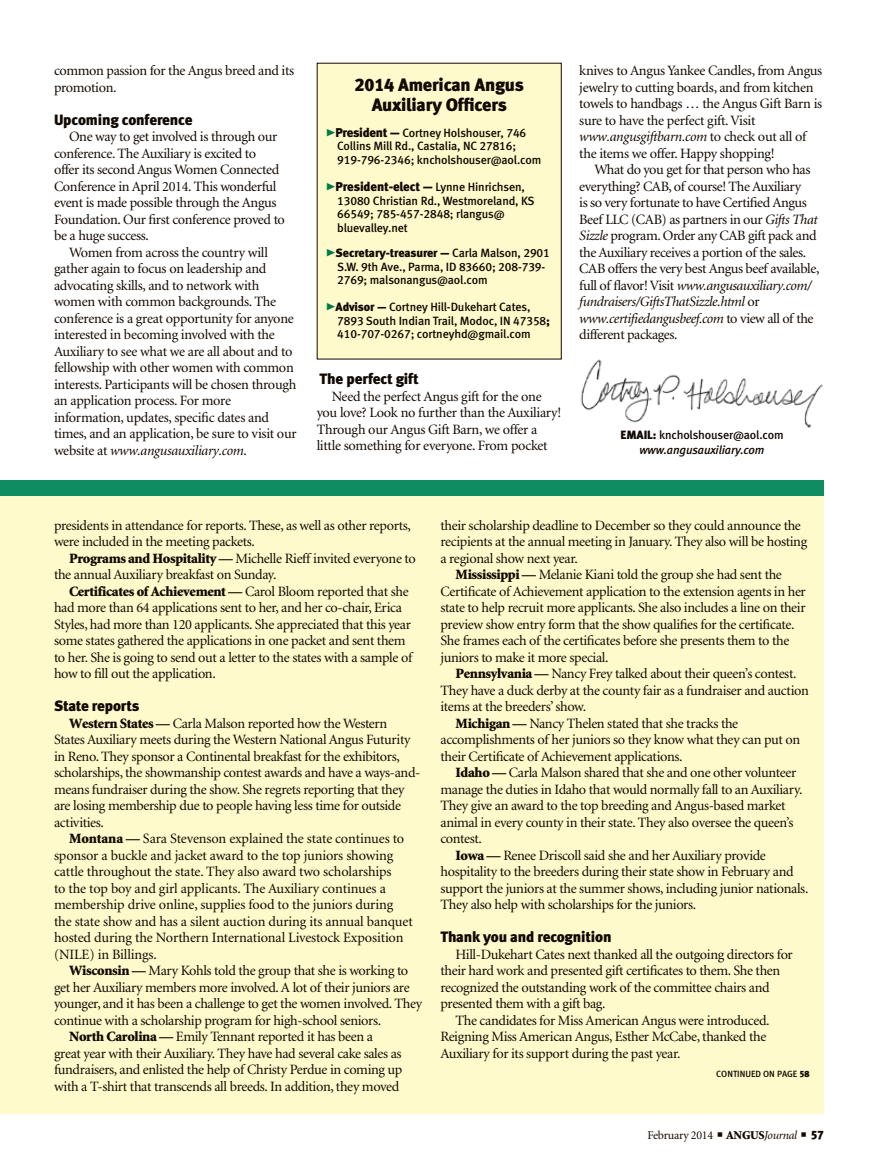
<style>
.page{position:relative;width:878px;height:1168px;background:#fff}
.page>*{position:absolute;margin:0;border:0;box-sizing:border-box;transform-origin:0 0}
.t1{font:18px/19.5px "Meta Black LF";letter-spacing:-.01em;color:#110800;text-align:center}
.subhead{font:15px "Meta Black LF";letter-spacing:-.01em;color:#110800}
.body_text{font:14.25px/16.5px "Minion";letter-spacing:-.025em;color:#110800}
.t2{font:12.75px "Meta Black LF";letter-spacing:-.01em;color:#110800}
.t3{font:12px/13.5px "Meta Medium LF";letter-spacing:-.01em;color:#110800}
.t4{font:12px "Minion";letter-spacing:-.025em;color:#110800}
.t5{font:italic 12px "Meta Medium LF";letter-spacing:-.01em;color:#110800}
.t6{font:9px "Meta Medium LF";color:#110800}
.s1{font-style:italic}
.s2{font-family:"Meta Black Caps Expert";font-size:21px;color:#007b48}
.s3{font-family:"Meta Black LF";font-size:12.75px}
.s4{font-family:"Meta Medium LF";font-size:12px}
.s5{font-family:"Meta Black LF"}
.s6{font-weight:900}
</style>
<div class="page">
<div style="left:317px;top:63px;width:244px;height:296px;background:#fffacb"></div>
<div style="left:0;top:491px;width:824px;height:623px;background:#fffacb"></div>
<div style="left:0;top:480px;width:824px;height:15px;background:#108c63"></div>
<img style="left:580px;top:359px;width:243px;height:69px">
<p class="body_text" style="left:54px;top:63px;width:241px">common passion for the Angus breed and its promotion.</p>
<p class="subhead" style="left:54px;top:110px;width:140px">Upcoming conference</p>
<p class="body_text" style="left:54px;top:129px;width:232px;text-indent:15px">One way to get involved is through our conference. The Auxiliary is excited to offer its second Angus Women Connected Conference in April 2014. This wonderful event is made possible through the Angus Foundation. Our first conference proved to be a huge success.</p>
<p class="body_text" style="left:54px;top:244px;width:244px;text-indent:15px">Women from across the country will gather again to focus on leadership and advocating skills, and to network with women with common backgrounds. The conference is a great opportunity for anyone interested in becoming involved with the Auxiliary to see what we are all about and to fellowship with other women with common interests. Participants will be chosen through an application process. For more information, updates, specific dates and times, and an application, be sure to visit our website at <span class="s1">www.angusauxiliary.com</span>.</p>
<p class="t1" style="left:354px;top:75px;width:171px">2014 American Angus<br>Auxiliary Officers</p>
<p class="t3" style="left:337px;top:126px;width:205px;text-indent:-12px"><span class="s2">@</span><span class="s3">President —</span> Cortney Holshouser, 746<br>Collins Mill Rd., Castalia, NC 27816;<br>919-796-2346; kncholshouser@aol.com</p>
<p class="t2" style="left:325px;top:179px;width:201px"><span class="s2">@</span>President-elect — <span class="s4">Lynne Hinrichsen,</span></p>
<p class="t3" style="left:337px;top:193px;width:199px">13080 Christian Rd., Westmoreland, KS<br>66549; 785-457-2848; rlangus@ bluevalley.net</p>
<p class="t3" style="left:337px;top:246px;width:214px;text-indent:-12px"><span class="s2">@</span><span class="s5">Secretary-treasurer —</span> Carla Malson, 2901<br>S.W. 9th Ave., Parma, ID 83660; 208-739-<br>2769; malsonangus@aol.com</p>
<p class="t3" style="left:337px;top:300px;width:214px;text-indent:-12px"><span class="s2">@</span><span class="s5">Advisor —</span> Cortney Hill-Dukehart Cates,<br>7893 South Indian Trail, Modoc, IN 47358<span class="s5">;<br></span>410-707-0267; cortneyhd@gmail.com</p>
<p class="subhead" style="left:319px;top:370px;width:101px">The perfect gift</p>
<p class="body_text" style="left:316px;top:388px;width:246px;text-indent:15px">Need the perfect Angus gift for the one you love? Look no further than the Auxiliary!<br>Through our Angus Gift Barn, we offer a little something for everyone. From pocket</p>
<p class="body_text" style="left:579px;top:63px;width:244px">knives to Angus Yankee Candles, from Angus jewelry to cutting boards, and from kitchen towels to handbags … the Angus Gift Barn is sure to have the perfect gift. Visit <span class="s1">www.angusgiftbarn.com</span> to check out all of the items we offer. Happy shopping!</p>
<p class="body_text" style="left:579px;top:162px;width:241px;text-indent:15px">What do you get for that person who has everything? CAB, of course! The Auxiliary<br>is so very fortunate to have Certified Angus Beef LLC (CAB) as partners in our <span class="s1">Gifts That Sizzle</span> program. Order any CAB gift pack and the Auxiliary receives a portion of the sales.<br>CAB offers the very best Angus beef available, full of flavor! Visit <span class="s1">www.angusauxiliary.com/ fundraisers/GiftsThatSizzle.html</span> or <span class="s1">www.certifiedangusbeef.com</span> to view all of the different packages.</p>
<p class="t3" style="left:620px;top:428px;width:165px"><span class="s5">EMAIL:</span> kncholshouser@aol.com</p>
<p class="t5" style="left:639px;top:443px;width:126px">www.angusauxiliary.com</p>
<p class="body_text" style="left:54px;top:518px;width:358px">presidents in attendance for reports. These, as well as other reports, were included in the meeting packets.</p>
<p class="body_text" style="left:54px;top:551px;width:363px;text-indent:15px"><span class="s6">Programs and Hospitality —</span> Michelle Rieff invited everyone to the annual Auxiliary breakfast on Sunday.</p>
<p class="body_text" style="left:54px;top:584px;width:359px;text-indent:15px"><span class="s6">Certificates of Achievement —</span> Carol Bloom reported that she had more than 64 applications sent to her, and her co-chair, Erica Styles, had more than 120 applicants. She appreciated that this year some states gathered the applications in one packet and sent them to her. She is going to send out a letter to the states with a sample of how to fill out the application.</p>
<p class="subhead" style="left:54px;top:697px;width:87px">State reports</p>
<p class="body_text" style="left:54px;top:716px;width:368px;text-indent:15px"><span class="s6">Western States —</span> Carla Malson reported how the Western States Auxiliary meets during the Western National Angus Futurity in Reno. They sponsor a Continental breakfast for the exhibitors, scholarships, the showmanship contest awards and have a ways-and&shy;means fundraiser during the show. She regrets reporting that they are losing membership due to people having less time for outside activities.</p>
<p class="body_text" style="left:54px;top:831px;width:360px;text-indent:15px"><span class="s6">Montana —</span> Sara Stevenson explained the state continues to sponsor a buckle and jacket award to the top juniors showing cattle throughout the state. They also award two scholarships<br>to the top boy and girl applicants. The Auxiliary continues a membership drive online, supplies food to the juniors during the state show and has a silent auction during its annual banquet hosted during the Northern International Livestock Exposition (NILE) in Billings.</p>
<p class="body_text" style="left:54px;top:963px;width:369px;text-indent:15px"><span class="s6">Wisconsin —</span> Mary Kohls told the group that she is working to get her Auxiliary members more involved. A lot of their juniors are younger, and it has been a challenge to get the women involved. They continue with a scholarship program for high-school seniors.</p>
<p class="body_text" style="left:54px;top:1029px;width:350px;text-indent:15px"><span class="s6">North Carolina —</span> Emily Tennant reported it has been a great year with their Auxiliary. They have had several cake sales as fundraisers, and enlisted the help of Christy Perdue in coming up with a T-shirt that transcends all breeds. In addition, they moved</p>
<p class="body_text" style="left:440px;top:518px;width:368px">their scholarship deadline to December so they could announce the recipients at the annual meeting in January. They also will be hosting a regional show next year.</p>
<p class="body_text" style="left:440px;top:567px;width:367px;text-indent:15px"><span class="s6">Mississippi —</span> Melanie Kiani told the group she had sent the Certificate of Achievement application to the extension agents in her state to help recruit more applicants. She also includes a line on their preview show entry form that the show qualifies for the certificate.<br>She frames each of the certificates before she presents them to the juniors to make it more special.</p>
<p class="body_text" style="left:440px;top:666px;width:370px;text-indent:15px"><span class="s6">Pennsylvania —</span> Nancy Frey talked about their queen’s contest.<br>They have a duck derby at the county fair as a fundraiser and auction items at the breeders’ show.</p>
<p class="body_text" style="left:440px;top:716px;width:361px;text-indent:15px"><span class="s6">Michigan —</span> Nancy Thelen stated that she tracks the accomplishments of her juniors so they know what they can put on their Certificate of Achievement applications.</p>
<p class="body_text" style="left:440px;top:765px;width:363px;text-indent:15px"><span class="s6">Idaho —</span> Carla Malson shared that she and one other volunteer manage the duties in Idaho that would normally fall to an Auxiliary.<br>They give an award to the top breeding and Angus-based market animal in every county in their state. They also oversee the queen’s contest.</p>
<p class="body_text" style="left:440px;top:848px;width:369px;text-indent:15px"><span class="s6">Iowa —</span> Renee Driscoll said she and her Auxiliary provide hospitality to the breeders during their state show in February and support the juniors at the summer shows, including junior nationals.<br>They also help with scholarships for the juniors.</p>
<p class="subhead" style="left:440px;top:928px;width:173px">Thank you and recognition</p>
<p class="body_text" style="left:440px;top:947px;width:354px;text-indent:15px">Hill-Dukehart Cates next thanked all the outgoing directors for their hard work and presented gift certificates to them. She then recognized the outstanding work of the committee chairs and presented them with a gift bag.</p>
<p class="body_text" style="left:440px;top:1013px;width:330px;text-indent:15px">The candidates for Miss American Angus were introduced.<br>Reigning Miss American Angus, Esther McCabe, thanked the<br>Auxiliary for its support during the past year.</p>
<p class="t6" style="left:716px;top:1069px;width:95px">CONTINUED ON PAGE <span class="s5">58</span></p>
<p class="t4" style="left:647px;top:1129px;width:178px">February 2014 ■ <span class="s6">ANGUS</span><span class="s1">Journal</span> ■ <span class="s5">57</span></p>
</div>
